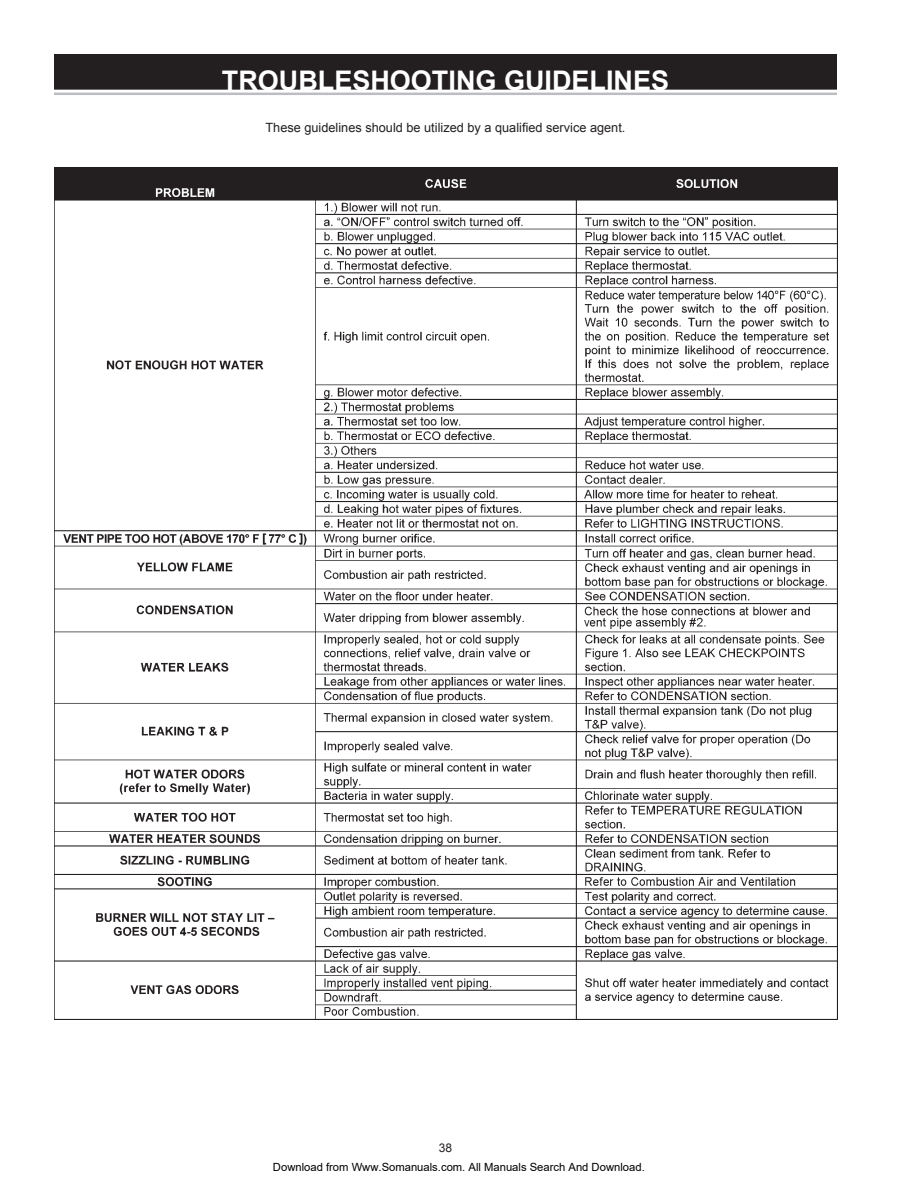
<style>
.page{position:relative;width:918px;height:1188px;background:#fff}
.page>*{position:absolute;margin:0;border:0;box-sizing:border-box;transform-origin:0 0}
.t1{font:700 27px "Arial";color:#fff}
.t2{font:12.75px "Arial";color:#231f20}
.t3{font:12px "Arial";color:#231f20}
.t4{font:11.25px "Arial";color:#000}
</style>
<div class="page">
<img style="left:54px;top:168px;width:784px;height:851px">
<div style="left:55px;top:55px;width:781px;height:34px;background:#231f20"></div>
<div style="left:54px;top:54px;width:783px;height:35px;border:2px solid #231f20"></div>
<hr style="left:54px;top:93px;width:783px;height:2px;background:#bcbdc0">
<h1 class="t1" style="left:222px;top:63px;width:20px">TROU</h1>
<h1 class="t1" style="left:298px;top:63px;width:39px">BOLESHOOT</h1>
<h1 class="t1" style="left:448px;top:63px;width:122px">ING GUIDEL</h1>
<h1 class="t1" style="left:606px;top:63px;width:26px">INES</h1>
<p class="t2" style="left:265px;top:119px;width:362px">These guidelines should be utilized by a qualified service agent.</p>
<p class="t3" style="left:439px;top:1140px;width:15px">38</p>
<p class="t4" style="left:273px;top:1160px;width:373px">Download from Www.Somanuals.com. All Manuals Search And Download.</p>
</div>
